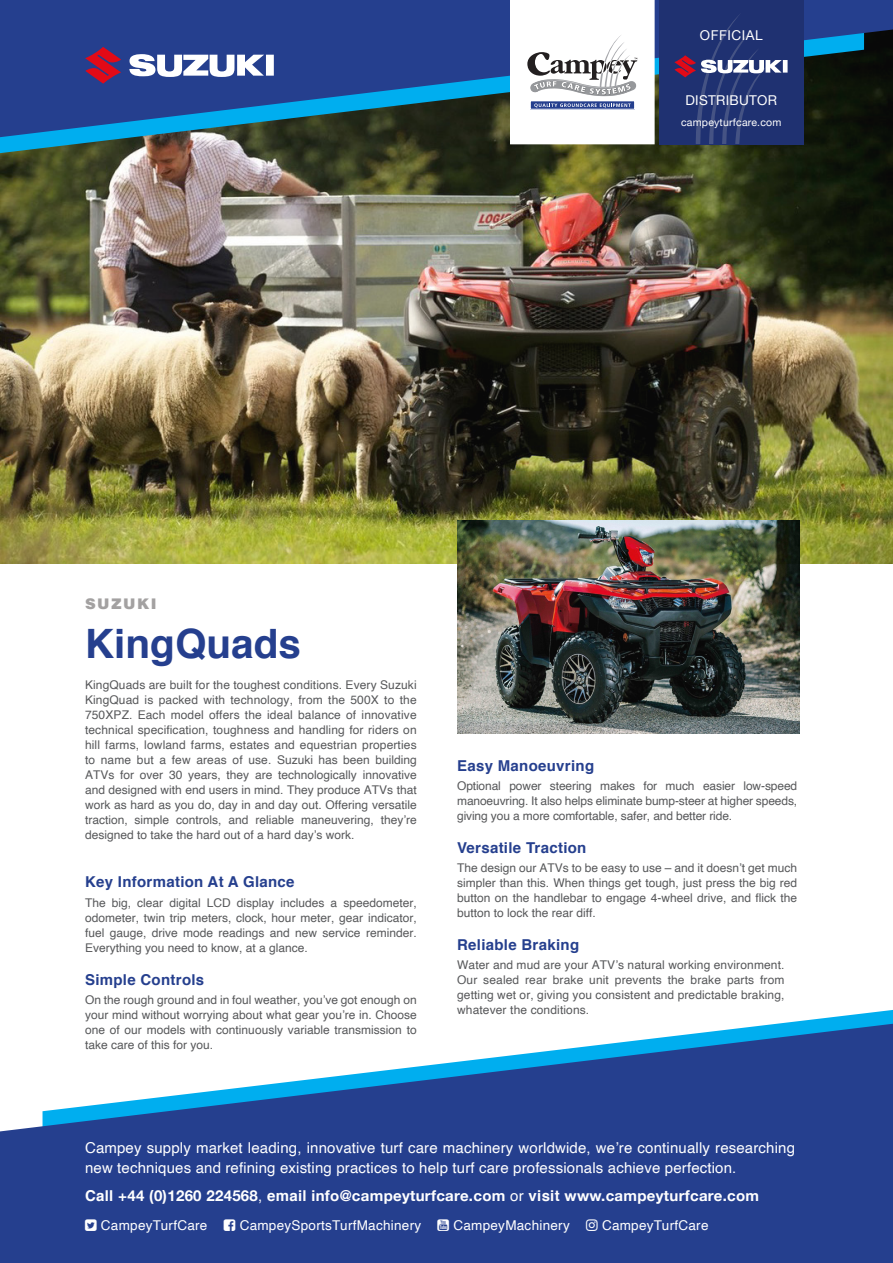
<style>
.page{position:relative;width:893px;height:1263px;background:#fff}
.page>*{position:absolute;margin:0;border:0;box-sizing:border-box;transform-origin:0 0}
.t1{font:700 40.5px "Helvetica";color:#253f8e}
.t2{font:15px/19.5px "Helvetica";letter-spacing:.01em;color:#fff}
.copy{font:700 15px "Helvetica";letter-spacing:.02em;color:#253f8e}
.t3{font:700 15px "Helvetica Neue";letter-spacing:.02em;color:#fff}
.t4{font:900 15px "Helvetica";letter-spacing:.09em;color:#a3a1a1}
.t5{font:13.5px "Helvetica";letter-spacing:.02em;color:#fff}
.t6{font:13.5px "Helvetica Neue";letter-spacing:.02em;color:#fff}
.t7{font:13.5px "Helvetica Neue";letter-spacing:.04em;color:#fff}
.t8{font:12px/15px "Helvetica";color:#57585a;text-align:justify}
.t9{font:10.5px "Helvetica Neue";letter-spacing:.02em;color:#fff}
.s1{font-family:"Helvetica"}
.s2{font-family:"Helvetica";font-weight:400}
</style>
<div class="page">
<img style="left:0;top:137px;width:893px;height:426px">
<svg style="left:0;top:137px;width:864px;height:16px;background:#3a4b3e"></svg>
<svg style="left:0;top:0;width:893px;height:137px;background:#1f447e"></svg>
<svg style="left:775px;top:1010px;width:118px;height:14px"></svg>
<svg style="left:0;top:1024px;width:893px;height:239px;fill:#253f8e"></svg>
<img style="left:457px;top:521px;width:342px;height:212px">
<div style="left:510px;top:0;width:144px;height:144px;background:#fff"></div>
<div style="left:530px;top:101px;width:105px;height:8px;background:#253f8e"></div>
<svg style="left:534px;top:103px;width:97px;height:5px"></svg>
<svg style="left:527px;top:35px;width:110px;height:61px"></svg>
<div style="left:659px;top:0;width:144px;height:144px;background:#1f3171"></div>
<svg style="left:129px;top:54px;width:145px;height:23px"></svg>
<svg style="left:85px;top:47px;width:36px;height:37px"></svg>
<svg style="left:674px;top:14px;width:114px;height:130px"></svg>
<svg style="left:85px;top:1219px;width:12px;height:11px"></svg>
<svg style="left:224px;top:1219px;width:11px;height:11px"></svg>
<svg style="left:438px;top:1219px;width:11px;height:11px"></svg>
<svg style="left:586px;top:1219px;width:12px;height:11px"></svg>
<p class="t7" style="left:700px;top:26px;width:64px">OFFICIAL</p>
<p class="t6" style="left:685px;top:90px;width:93px">DISTRIBUTOR</p>
<p class="t9" style="left:681px;top:114px;width:102px">campeyturfcare.com</p>
<p class="t4" style="left:85px;top:595px;width:73px">SUZUKI</p>
<p class="t1" style="left:85px;top:607px;width:218px">KingQuads</p>
<p class="t8" style="left:85px;top:678px;width:333px">KingQuads are built for the toughest conditions. Every Suzuki KingQuad is packed with technology, from the 500X to the 750XPZ. Each model offers the ideal balance of innovative technical specification, toughness and handling for riders on hill farms, lowland farms, estates and equestrian properties to name but a few areas of use. Suzuki has been building ATVs for over 30 years, they are technologically innovative and designed with end users in mind. They produce ATVs that work as hard as you do, day in and day out. Offering versatile traction, simple controls, and reliable maneuvering, they’re designed to take the hard out of a hard day’s work.</p>
<p class="copy" style="left:85px;top:868px;width:211px">Key Information At A Glance</p>
<p class="t8" style="left:85px;top:895px;width:333px">The big, clear digital LCD display includes a speedometer, odometer, twin trip meters, clock, hour meter, gear indicator, fuel gauge, drive mode readings and new service reminder.<br>Everything you need to know, at a glance.</p>
<p class="copy" style="left:85px;top:966px;width:121px">Simple Controls</p>
<p class="t8" style="left:85px;top:992px;width:333px">On the rough ground and in foul weather, you’ve got enough on your mind without worrying about what gear you’re in. Choose one of our models with continuously variable transmission to take care of this for you.</p>
<p class="copy" style="left:457px;top:752px;width:139px">Easy Manoeuvring</p>
<p class="t8" style="left:457px;top:778px;width:342px">Optional power steering makes for much easier low-speed manoeuvring. It also helps eliminate bump-steer at higher speeds, giving you a more comfortable, safer, and better ride.</p>
<p class="copy" style="left:457px;top:834px;width:131px">Versatile Traction</p>
<p class="t8" style="left:457px;top:861px;width:342px">The design our ATVs to be easy to use – and it doesn’t get much simpler than this. When things get tough, just press the big red button on the handlebar to engage 4-wheel drive, and flick the button to lock the rear diff.</p>
<p class="copy" style="left:457px;top:931px;width:124px">Reliable Braking</p>
<p class="t8" style="left:457px;top:958px;width:329px">Water and mud are your ATV’s natural working environment.<br>Our sealed rear brake unit prevents the brake parts from getting wet or, giving you consistent and predictable braking, whatever the conditions.</p>
<p class="t2" style="left:85px;top:1138px;width:711px">Campey supply market leading, innovative turf care machinery worldwide, we’re continually researching new techniques and refining existing practices to help turf care professionals achieve perfection.</p>
<p class="t3" style="left:85px;top:1184px;width:676px"><span class="s1">Call</span> +44 (0)1260 224568<span class="s2">,</span> <span class="s1">email</span> info@campeyturfcare.com <span class="s2">or</span> <span class="s1">visit</span> www.campeyturfcare.com</p>
<p class="t5" style="left:101px;top:1214px;width:108px">CampeyTurfCare</p>
<p class="t5" style="left:240px;top:1214px;width:183px">CampeySportsTurfMachinery</p>
<p class="t5" style="left:453px;top:1214px;width:118px">CampeyMachinery</p>
<p class="t5" style="left:602px;top:1214px;width:108px">CampeyTurfCare</p>
</div>
